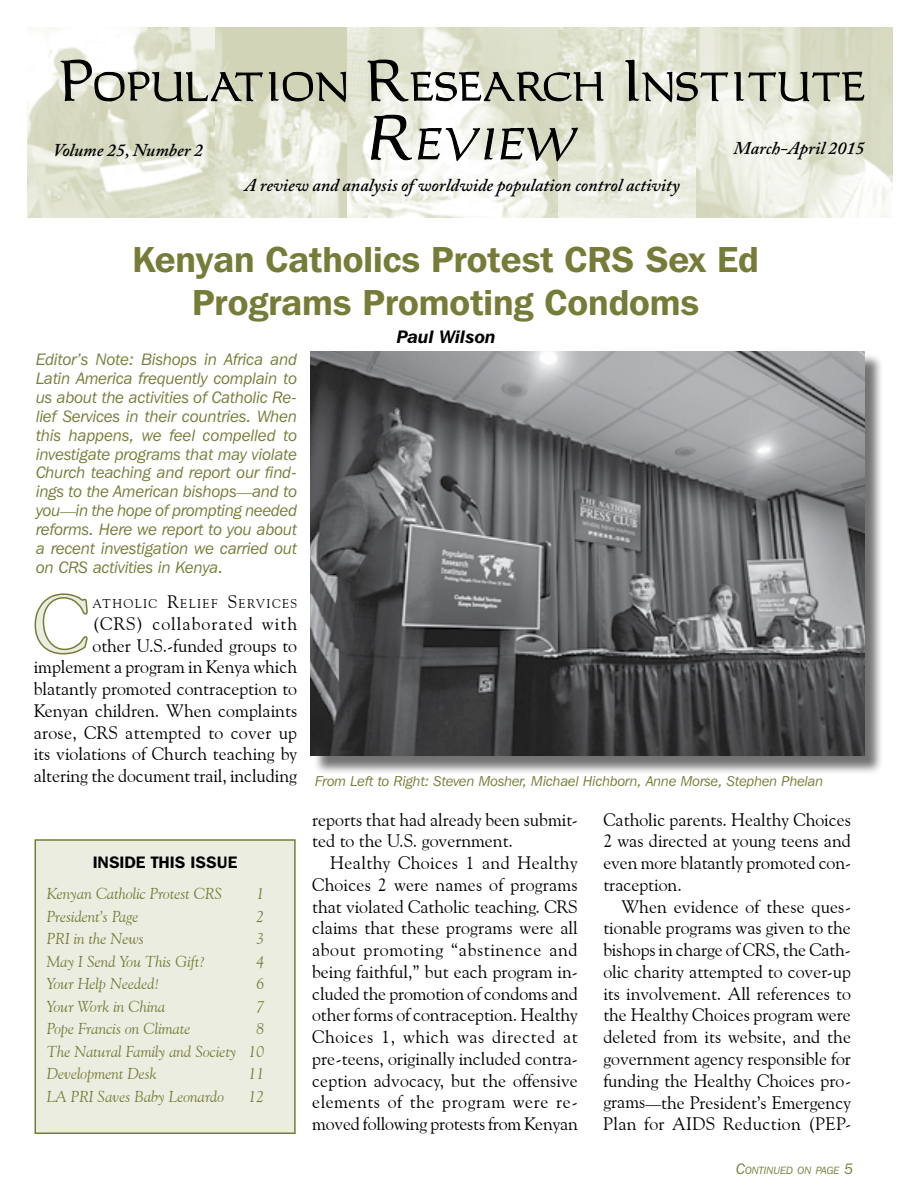
<style>
.page{position:relative;width:905px;height:1188px;background:#fff}
.page>*{position:absolute;margin:0;border:0;box-sizing:border-box;transform-origin:0 0}
.t1{font:80.1px "Goudy Old Style BT";color:#ebede1}
.t2{font:600 36px/43.2px "Franklin Gothic IT Cby BT";color:#767c38;text-align:center}
.t3{font:18px/21.8px "Goudy Old Style BT";color:#000;text-align:justify}
.t4{font:italic 600 18px "Adobe Caslon Pro";color:#000}
.t5{font:italic 600 18px "Franklin Gothic IT Cby BT";color:#000}
.t6{font:italic 16.5px/18.9px "Franklin Gothic IT Cby BT";color:#767c38;text-align:justify}
.t7{font:600 16.5px "Franklin Gothic IT Cby BT";color:#000}
.t8{font:italic 15.75px/22.5px "Goudy Old Style BT";color:#767c38;text-align:justify}
.t9{font:italic 14.25px "Franklin Gothic IT Cby BT";color:#767c38}
.t10{font:12.6px "Goudy Old Style BT";letter-spacing:.11em;color:#000}
.t11{font:italic 10.5px "Franklin Gothic IT Cby BT";color:#767c38}
.s1{font-family:"Goudy Old Style BT";font-style:normal;font-size:15.75px}
.s2{font-size:18px}
.s3{font-size:15.75px}
.s4{font-size:15px}
</style>
<div class="page">
<img style="left:28px;top:28px;width:531px;height:190px">
<img style="left:696px;top:28px;width:196px;height:190px">
<img style="left:559px;top:28px;width:137px;height:190px">
<svg style="left:60px;top:60px;width:203px;height:42px;background:#b1b2a4"></svg>
<svg style="left:269px;top:72px;width:77px;height:31px;background:#939582"></svg>
<svg style="left:367px;top:60px;width:237px;height:42px;background:#adafa2"></svg>
<svg style="left:625px;top:60px;width:103px;height:43px;background:#b2b3a7"></svg>
<svg style="left:734px;top:72px;width:130px;height:30px;background:#a3a496"></svg>
<svg style="left:371px;top:115px;width:41px;height:45px"></svg>
<svg style="left:418px;top:128px;width:76px;height:33px"></svg>
<svg style="left:500px;top:128px;width:78px;height:34px;background:#a5a79a"></svg>
<div style="left:35px;top:840px;width:260px;height:293px;background:#ebede1"></div>
<div style="left:34px;top:839px;width:262px;height:295px;border:2px solid #767c38"></div>
<svg style="left:34px;top:593px;width:54px;height:62px"></svg>
<div style="left:313px;top:354px;width:570px;height:421px;background:#000;opacity:.55"></div>
<img style="left:310px;top:351px;width:554px;height:405px">
<p class="t4" style="left:53px;top:139px;width:151px">Volume 25, Number 2</p>
<p class="t4" style="left:733px;top:138px;width:133px">March-April 2015</p>
<p class="t4" style="left:244px;top:175px;width:437px">A review and analysis of worldwide population control activity</p>
<h2 class="t2" style="left:133px;top:237px;width:627px">Kenyan Catholics Protest CRS Sex Ed<br>Programs Promoting Condoms</h2>
<p class="t5" style="left:397px;top:325px;width:100px">Paul Wilson</p>
<p class="t6" style="left:36px;top:350px;width:263px">Editor’s Note: Bishops in Africa and Latin America frequently complain to us about the activities of Catholic Re&shy;lief Services in their countries. When this happens, we feel compelled to investigate programs that may violate Church teaching and report our find&shy;ings to the American bishops<span class="s1">—</span>and to you<span class="s1">—</span>in the hope of prompting needed reforms. Here we report to you about a recent investigation we carried out on CRS activities in Kenya.</p>
<h1 class="t1" style="left:34px;top:575px;width:56px">C</h1>
<p class="t10" style="left:92px;top:596px;width:205px">ATHOLIC <span class="s2">R</span>ELIEF <span class="s2">S</span>ERVICES</p>
<p class="t3" style="left:34px;top:613px;width:265px;text-align:right">(CRS) collaborated with<br>other U.S.-funded groups to implement a program in Kenya which blatantly promoted contraception to<br>Kenyan children. When complaints arose, CRS attempted to cover up its violations of Church teaching by</p>
<p class="t9" style="left:34px;top:772px;width:791px"><sup>altering</sup> <sup>the</sup> <sup>document</sup> <sup>trail,</sup> <sup>including</sup> From Left to Right: Steven Mosher, Michael Hichborn, Anne Morse, Stephen Phelan</p>
<p class="t7" style="left:93px;top:851px;width:146px">INSIDE THIS ISSUE</p>
<p class="t8" style="left:47px;top:882px;width:177px">Kenyan Catholic Protest CRS</p>
<p class="t8" style="left:256px;top:882px;width:9px">1</p>
<p class="t8" style="left:47px;top:905px;width:93px">President’s Page</p>
<p class="t8" style="left:256px;top:905px;width:9px">2</p>
<p class="t8" style="left:47px;top:927px;width:99px">PRI in the News</p>
<p class="t8" style="left:256px;top:927px;width:9px">3</p>
<p class="t8" style="left:47px;top:950px;width:160px">May I Send You This Gift?</p>
<p class="t8" style="left:256px;top:950px;width:9px">4</p>
<p class="t8" style="left:47px;top:972px;width:114px">Your Help Needed!</p>
<p class="t8" style="left:256px;top:972px;width:9px">6</p>
<p class="t8" style="left:47px;top:995px;width:120px">Your Work in China</p>
<p class="t8" style="left:256px;top:995px;width:9px">7</p>
<p class="t8" style="left:47px;top:1017px;width:145px">Pope Francis on Climate</p>
<p class="t8" style="left:47px;top:1017px;width:219px;text-indent:209px">8<br>The Natural Family and Society 10<br>Development Desk</p>
<p class="t8" style="left:248px;top:1062px;width:17px">11</p>
<p class="t8" style="left:47px;top:1085px;width:179px">LA PRI Saves Baby Leonardo</p>
<p class="t8" style="left:248px;top:1085px;width:17px">12</p>
<p class="t3" style="left:312px;top:808px;width:267px">reports that had already been submit&shy;ted to the U.S. government.</p>
<p class="t3" style="left:312px;top:852px;width:267px;text-indent:18px">Healthy Choices 1 and Healthy Choices 2 were names of programs that violated Catholic teaching. CRS claims that these programs were all about promoting “abstinence and being faithful,” but each program in&shy;cluded the promotion of condoms and other forms of contraception. Healthy Choices 1, which was directed at pre-teens, originally included contra&shy;ception advocacy, but the offensive elements of the program were re&shy;moved following protests from Kenyan</p>
<p class="t3" style="left:603px;top:808px;width:249px">Catholic parents. Healthy Choices 2 was directed at young teens and even more blatantly promoted con&shy;traception.</p>
<p class="t3" style="left:603px;top:895px;width:249px;text-indent:18px">When evidence of these ques&shy;tionable programs was given to the bishops in charge of CRS, the Cath&shy;olic charity attempted to cover-up its involvement. All references to the Healthy Choices program were deleted from its website, and the government agency responsible for funding the Healthy Choices pro&shy;grams<span class="s3">—</span>the President’s Emergency Plan for AIDS Reduction (PEP-</p>
<p class="t11" style="left:736px;top:1164px;width:118px"><span class="s4">C</span>ONTINUED ON PAGE <span class="s4">5</span></p>
</div>
